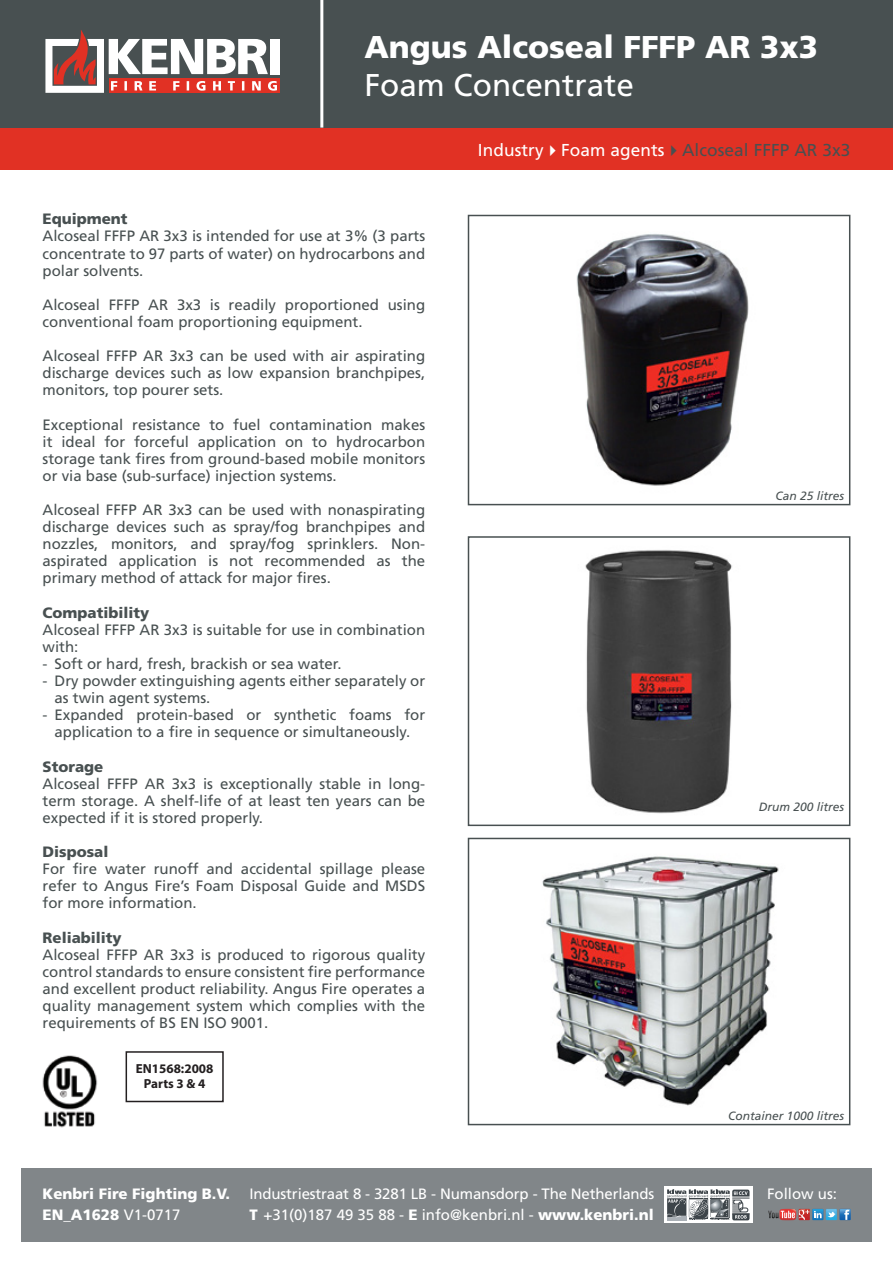
<style>
.page{position:relative;width:893px;height:1263px;background:#fff}
.page>*{position:absolute;margin:0;border:0;box-sizing:border-box;transform-origin:0 0}
.t1{font:900 31.5px "Frutiger";color:#fff}
.t2{font:31.5px "Frutiger";color:#fff}
.t3{font:17.25px "Frutiger";letter-spacing:.005em;color:#fff}
.t4{font:15px/17.1px "Frutiger";color:#485051;text-align:justify}
.t5{font:15px "Frutiger";letter-spacing:-.01em;color:#fff}
.t6{font:900 15px "Frutiger";color:#485051}
.t7{font:900 15px "Frutiger";color:#fff}
.t8{font:700 13.2px/15px "Myriad Pro";color:#231f20;text-align:center}
.t9{font:italic 12px "Frutiger";color:#485051}
.s1{color:#485051}
.s2{font-weight:400}
.s3{font-weight:900}
</style>
<div class="page">
<div style="left:0;top:128px;width:893px;height:42px;background:#e13124"></div>
<div style="left:0;top:0;width:893px;height:128px;background:#485051"></div>
<div style="left:270px;top:39px;width:9px;height:35px;background:#fff"></div>
<svg style="left:45px;top:30px;width:232px;height:63px"></svg>
<hr style="left:320px;top:0;width:3px;height:128px;background:#fff">
<div style="left:21px;top:1168px;width:851px;height:74px;background:#818689"></div>
<svg style="left:768px;top:1209px;width:83px;height:11px"></svg>
<div style="left:664px;top:1186px;width:89px;height:36px;background:#fff"></div>
<svg style="left:667px;top:1189px;width:82px;height:31px"></svg>
<img style="left:576px;top:234px;width:173px;height:252px">
<div style="left:468px;top:215px;width:382px;height:290px;border:2px solid #485051"></div>
<img style="left:542px;top:856px;width:237px;height:250px">
<div style="left:468px;top:838px;width:382px;height:287px;border:2px solid #485051"></div>
<img style="left:585px;top:550px;width:147px;height:264px">
<div style="left:468px;top:536px;width:382px;height:290px;border:2px solid #485051"></div>
<div style="left:126px;top:1051px;width:98px;height:51px;border:2px solid #231f20"></div>
<img style="left:42px;top:1055px;width:56px;height:73px">
<p class="t1" style="left:364px;top:28px;width:455px">Angus Alcoseal FFFP AR 3x3</p>
<p class="t2" style="left:364px;top:67px;width:271px">Foam Concentrate</p>
<p class="t6" style="left:43px;top:210px;width:87px">Equipment</p>
<p class="t4" style="left:43px;top:227px;width:384px">Alcoseal FFFP AR 3x3 is intended for use at 3% (3 parts concentrate to 97 parts of water) on hydrocarbons and polar solvents.</p>
<p class="t4" style="left:43px;top:296px;width:384px">Alcoseal FFFP AR 3x3 is readily proportioned using conventional foam proportioning equipment.</p>
<p class="t4" style="left:43px;top:347px;width:384px">Alcoseal FFFP AR 3x3 can be used with air aspirating discharge devices such as low expansion branchpipes, monitors, top pourer sets.</p>
<p class="t4" style="left:43px;top:416px;width:384px">Exceptional resistance to fuel contamination makes it ideal for forceful application on to hydrocarbon storage tank fires from ground-based mobile monitors or via base (sub-surface) injection systems.</p>
<p class="t4" style="left:43px;top:501px;width:384px">Alcoseal FFFP AR 3x3 can be used with nonaspirating discharge devices such as spray/fog branchpipes and nozzles, monitors, and spray/fog sprinklers. Non&shy;aspirated application is not recommended as the primary method of attack for major fires.</p>
<p class="t6" style="left:43px;top:603px;width:108px">Compatibility</p>
<p class="t4" style="left:43px;top:621px;width:384px">Alcoseal FFFP AR 3x3 is suitable for use in combination with:</p>
<p class="t4" style="left:43px;top:655px;width:301px">- Soft or hard, fresh, brackish or sea water.</p>
<p class="t4" style="left:43px;top:672px;width:384px">- Dry powder extinguishing agents either separately or</p>
<p class="t4" style="left:55px;top:689px;width:157px">as twin agent systems.</p>
<p class="t4" style="left:43px;top:706px;width:384px">- Expanded protein-based or synthetic foams for</p>
<p class="t4" style="left:55px;top:723px;width:357px">application to a fire in sequence or simultaneously.</p>
<p class="t6" style="left:43px;top:757px;width:62px">Storage</p>
<p class="t4" style="left:43px;top:775px;width:384px">Alcoseal FFFP AR 3x3 is exceptionally stable in long&shy;term storage. A shelf-life of at least ten years can be expected if it is stored properly.</p>
<p class="t6" style="left:43px;top:843px;width:67px">Disposal</p>
<p class="t4" style="left:43px;top:860px;width:384px">For fire water runoff and accidental spillage please refer to Angus Fire’s Foam Disposal Guide and MSDS for more information.</p>
<p class="t6" style="left:43px;top:928px;width:81px">Reliability</p>
<p class="t4" style="left:43px;top:946px;width:384px">Alcoseal FFFP AR 3x3 is produced to rigorous quality control standards to ensure consistent fire performance and excellent product reliability. Angus Fire operates a quality management system which complies with the requirements of BS EN ISO 9001.</p>
<p class="t8" style="left:136px;top:1060px;width:79px">EN1568:2008<br>Parts 3 &amp; 4</p>
<p class="t3" style="left:478px;top:140px;width:374px">Industry✔Foam agents<span class="s1">✔Alcoseal FFFP AR 3x3</span></p>
<p class="t9" style="left:775px;top:489px;width:70px">Can 25 litres</p>
<p class="t9" style="left:759px;top:800px;width:87px">Drum 200 litres</p>
<p class="t9" style="left:728px;top:1109px;width:118px">Container 1000 litres</p>
<p class="t7" style="left:43px;top:1184px;width:189px">Kenbri Fire Fighting B.V.</p>
<p class="t5" style="left:250px;top:1185px;width:406px">Industriestraat 8 - 3281 LB - Numansdorp - The Netherlands</p>
<p class="t5" style="left:767px;top:1185px;width:72px">Follow us:</p>
<p class="t7" style="left:43px;top:1205px;width:140px">EN_A1628 <span class="s2">V1-0717</span></p>
<p class="t5" style="left:250px;top:1206px;width:406px"><span class="s3">T</span> +31(0)187 49 35 88 - <span class="s3">E</span> info@kenbri.nl - <span class="s3">www.kenbri.nl</span></p>
</div>
